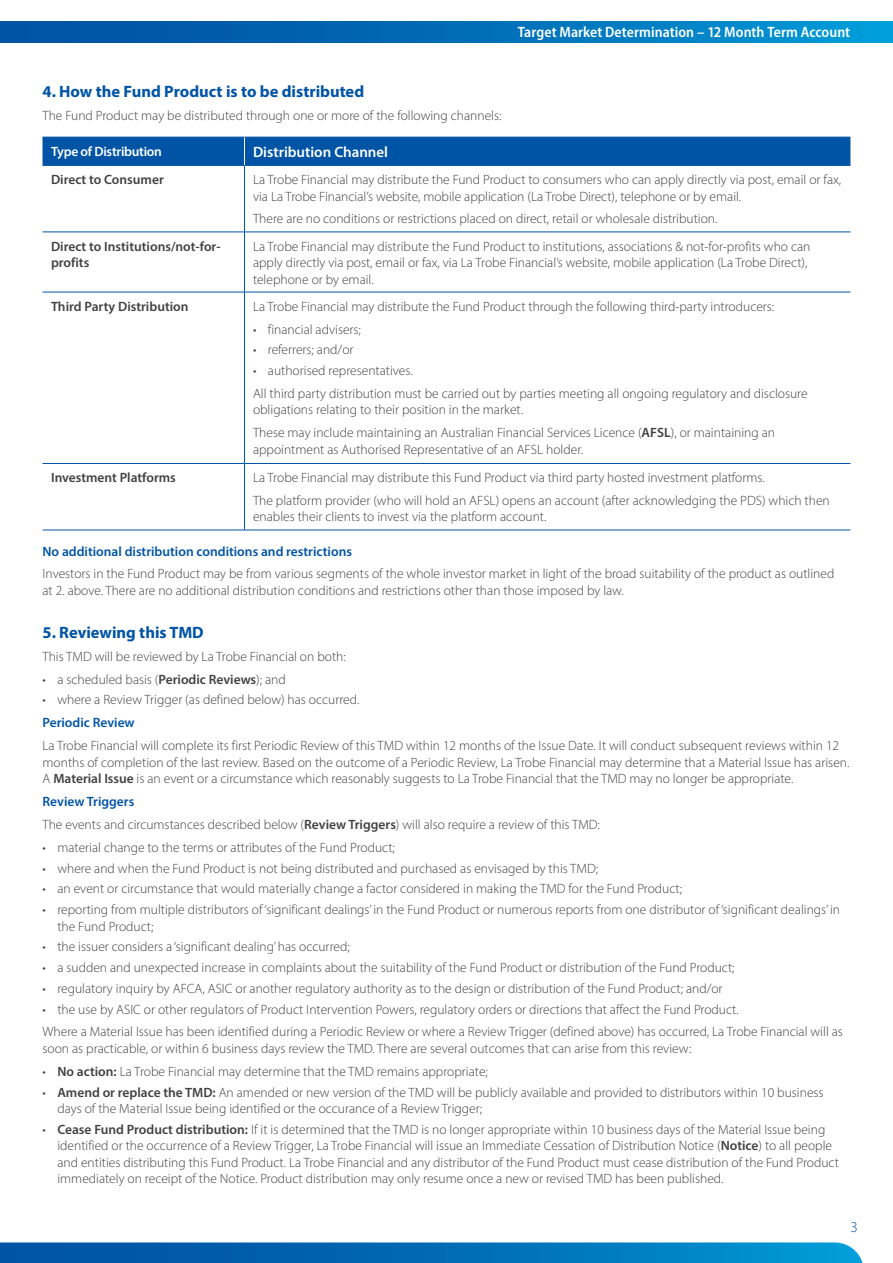
<style>
.page{position:relative;width:893px;height:1263px;background:#fff}
.page>*{position:absolute;margin:0;border:0;box-sizing:border-box;transform-origin:0 0}
.t1{font:700 16.5px "Myriad Pro";color:#0054a6}
.t2{font:600 semi-condensed 15px "Myriad Pro";letter-spacing:.005em;color:#fff}
.t3{font:600 15px "Myriad Pro";color:#fff}
.t4{font:300 15px "Myriad Pro";color:#0054a6}
.t5{font:300 13.5px/16.5px "Myriad Pro";color:#414142}
.t6{font:600 13.5px/16.5px "Myriad Pro";color:#414142}
.t7{font:600 13.5px "Myriad Pro";color:#0054a6}
.t8{font:600 13.5px "Myriad Pro";letter-spacing:-.02em;color:#fff}
.s1{font-weight:600}
.s2{font-weight:600;color:#0054a6}
</style>
<div class="page">
<div style="left:0;top:21px;width:893px;height:22px;background:linear-gradient(to right,#004a9e,#0097d4)"></div>
<svg style="left:0;top:1242px;width:863px;height:21px;background:#0873ba"></svg>
<hr style="left:43px;top:165px;width:201px;height:1px;background:#0054a6">
<hr style="left:244px;top:165px;width:606px;height:1px;background:#0054a6">
<hr style="left:43px;top:232px;width:201px;height:1px;background:#0054a6">
<hr style="left:244px;top:232px;width:606px;height:1px;background:#0054a6">
<hr style="left:43px;top:292px;width:201px;height:1px;background:#0054a6">
<hr style="left:244px;top:292px;width:606px;height:1px;background:#0054a6">
<hr style="left:43px;top:463px;width:201px;height:1px;background:#0054a6">
<hr style="left:244px;top:463px;width:606px;height:1px;background:#0054a6">
<hr style="left:43px;top:530px;width:201px;height:1px;background:#0054a6">
<hr style="left:244px;top:530px;width:606px;height:1px;background:#0054a6">
<hr style="left:244px;top:166px;width:1px;height:66px;background:#0054a6">
<hr style="left:244px;top:232px;width:1px;height:60px;background:#0054a6">
<hr style="left:244px;top:292px;width:1px;height:171px;background:#0054a6">
<hr style="left:244px;top:464px;width:1px;height:66px;background:#0054a6">
<div style="left:43px;top:137px;width:807px;height:28px;background:#0054a6"></div>
<p class="t2" style="left:518px;top:23px;width:334px">Target Market Determination – 12 Month Term Account</p>
<p class="t1" style="left:43px;top:81px;width:323px">4. How the Fund Product is to be distributed</p>
<p class="t5" style="left:43px;top:107px;width:460px">The Fund Product may be distributed through one or more of the following channels:</p>
<p class="t8" style="left:51px;top:143px;width:112px">Type of Distribution</p>
<p class="t3" style="left:253px;top:142px;width:137px">Distribution Channel</p>
<p class="t6" style="left:51px;top:171px;width:114px">Direct to Consumer</p>
<p class="t5" style="left:253px;top:171px;width:590px">La Trobe Financial may distribute the Fund Product to consumers who can apply directly via post, email or fax, via La Trobe Financial’s website, mobile application (La Trobe Direct), telephone or by email.</p>
<p class="t5" style="left:253px;top:211px;width:466px">There are no conditions or restrictions placed on direct, retail or wholesale distribution.</p>
<p class="t6" style="left:51px;top:237px;width:171px">Direct to Institutions/not-for&shy;profits</p>
<p class="t5" style="left:253px;top:238px;width:559px">La Trobe Financial may distribute the Fund Product to institutions, associations &amp; not-for-profits who can apply directly via post, email or fax, via La Trobe Financial’s website, mobile application (La Trobe Direct), telephone or by email.</p>
<p class="t6" style="left:51px;top:298px;width:139px">Third Party Distribution</p>
<p class="t5" style="left:253px;top:298px;width:523px">La Trobe Financial may distribute the Fund Product through the following third-party introducers:</p>
<p class="t5" style="left:253px;top:321px;width:109px">• financial advisers;</p>
<p class="t5" style="left:253px;top:341px;width:102px">• referrers; and/or</p>
<p class="t5" style="left:253px;top:359px;width:556px;line-height:23px">• authorised representatives.<br>All third party distribution must be carried out by parties meeting all ongoing regulatory and disclosure</p>
<p class="t5" style="left:253px;top:398px;width:524px;line-height:23px">obligations relating to their position in the market.<br>These may include maintaining an Australian Financial Services Licence (<span class="s1">AFSL</span>), or maintaining an</p>
<p class="t5" style="left:253px;top:441px;width:332px">appointment as Authorised Representative of an AFSL holder.</p>
<p class="t6" style="left:51px;top:469px;width:126px">Investment Platforms</p>
<p class="t5" style="left:253px;top:466px;width:578px;line-height:23px">La Trobe Financial may distribute this Fund Product via third party hosted investment platforms.<br>The platform provider (who will hold an AFSL) opens an account (after acknowledging the PDS) which then</p>
<p class="t5" style="left:253px;top:509px;width:295px">enables their clients to invest via the platform account.</p>
<p class="t7" style="left:43px;top:542px;width:311px">No additional distribution conditions and restrictions</p>
<p class="t5" style="left:43px;top:566px;width:793px">Investors in the Fund Product may be from various segments of the whole investor market in light of the broad suitability of the product as outlined at 2. above. There are no additional distribution conditions and restrictions other than those imposed by law.</p>
<p class="t1" style="left:43px;top:621px;width:163px">5. Reviewing this TMD</p>
<p class="t5" style="left:43px;top:648px;width:305px">This TMD will be reviewed by La Trobe Financial on both:</p>
<p class="t5" style="left:43px;top:671px;width:245px">• a scheduled basis (<span class="s1">Periodic Reviews</span>); and</p>
<p class="t5" style="left:43px;top:691px;width:318px">• where a Review Trigger (as defined below) has occurred.</p>
<p class="t7" style="left:43px;top:714px;width:94px">Periodic Review</p>
<p class="t5" style="left:43px;top:737px;width:808px">La Trobe Financial will complete its first Periodic Review of this TMD within 12 months of the Issue Date. It will conduct subsequent reviews within 12 months of completion of the last review. Based on the outcome of a Periodic Review, La Trobe Financial may determine that a Material Issue has arisen.<br>A <span class="s1">Material Issue</span> is an event or a circumstance which reasonably suggests to La Trobe Financial that the TMD may no longer be appropriate.</p>
<p class="t5" style="left:43px;top:790px;width:559px;line-height:23px"><span class="s2">Review Triggers<br></span>The events and circumstances described below (<span class="s1">Review Triggers</span>) will also require a review of this TMD:</p>
<p class="t5" style="left:43px;top:839px;width:354px">• material change to the terms or attributes of the Fund Product;</p>
<p class="t5" style="left:43px;top:860px;width:557px">• where and when the Fund Product is not being distributed and purchased as envisaged by this TMD;</p>
<p class="t5" style="left:43px;top:880px;width:641px">• an event or circumstance that would materially change a factor considered in making the TMD for the Fund Product;</p>
<p class="t5" style="left:57px;top:901px;width:784px;text-indent:-15px">• reporting from multiple distributors of ‘significant dealings’ in the Fund Product or numerous reports from one distributor of ‘significant dealings’ in the Fund Product;</p>
<p class="t5" style="left:43px;top:938px;width:309px">• the issuer considers a ‘significant dealing’ has occurred;</p>
<p class="t5" style="left:43px;top:959px;width:694px">• a sudden and unexpected increase in complaints about the suitability of the Fund Product or distribution of the Fund Product;</p>
<p class="t5" style="left:43px;top:980px;width:682px">• regulatory inquiry by AFCA, ASIC or another regulatory authority as to the design or distribution of the Fund Product; and/or</p>
<p class="t5" style="left:43px;top:997px;width:802px;line-height:23px">• the use by ASIC or other regulators of Product Intervention Powers, regulatory orders or directions that affect the Fund Product.<br>Where a Material Issue has been identified during a Periodic Review or where a Review Trigger (defined above) has occurred, La Trobe Financial will as</p>
<p class="t5" style="left:43px;top:1040px;width:650px">soon as practicable, or within 6 business days review the TMD. There are several outcomes that can arise from this review:</p>
<p class="t5" style="left:43px;top:1063px;width:447px">• <span class="s1">No action:</span> La Trobe Financial may determine that the TMD remains appropriate;</p>
<p class="t5" style="left:57px;top:1084px;width:768px;text-indent:-15px">• <span class="s1">Amend or replace the TMD:</span> An amended or new version of the TMD will be publicly available and provided to distributors within 10 business days of the Material Issue being identified or the occurance of a Review Trigger;</p>
<p class="t5" style="left:57px;top:1121px;width:783px;text-indent:-15px">• <span class="s1">Cease Fund Product distribution:</span> If it is determined that the TMD is no longer appropriate within 10 business days of the Material Issue being identified or the occurrence of a Review Trigger, La Trobe Financial will issue an Immediate Cessation of Distribution Notice (<span class="s1">Notice</span>) to all people and entities distributing this Fund Product. La Trobe Financial and any distributor of the Fund Product must cease distribution of the Fund Product immediately on receipt of the Notice. Product distribution may only resume once a new or revised TMD has been published.</p>
<p class="t4" style="left:850px;top:1218px;width:9px">3</p>
</div>
